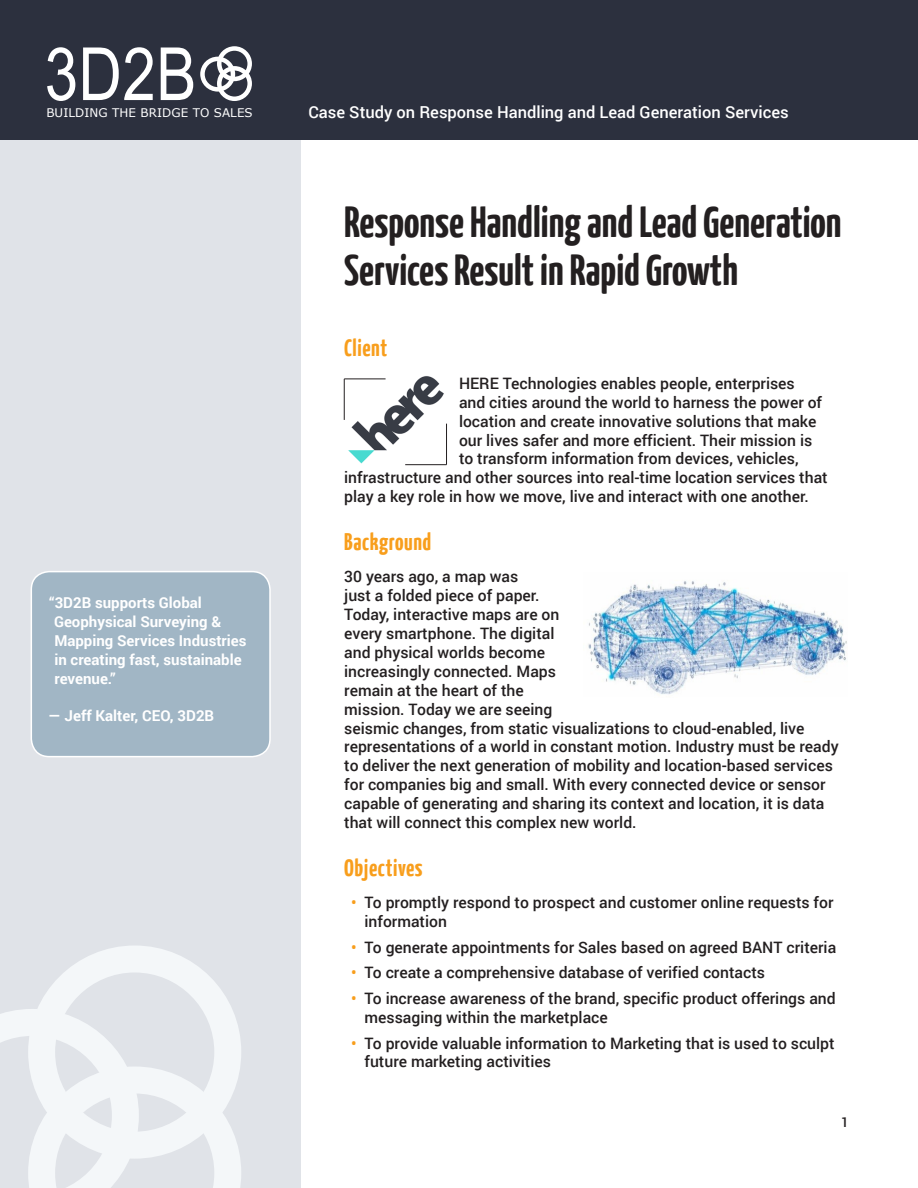
<style>
.page{position:relative;width:918px;height:1188px;background:#fff}
.page>*{position:absolute;margin:0;border:0;box-sizing:border-box;transform-origin:0 0}
.t1{font:73.35px "Arial Narrow";color:#fff}
.t2{font:700 43.5px/48px "Yanone Kaffeesatz";color:#231f20}
.Subhead{font:700 24px "Yanone Kaffeesatz";letter-spacing:.025em;color:#f89e1c}
.t3{font:500 16.5px "Roboto";color:#fff}
.Standard_paragraph{font:500 15.75px/18.9px "Roboto";color:#231f20}
.Call_Out_Quote{font:700 15px/18.9px "Roboto";color:#fff}
.Call_Out_sig{font:700 15px "Roboto";color:#fff}
.page_numbers{font:500 13.5px "Roboto";color:#231f20}
.t4{font:11.85px "Verdana";letter-spacing:.01em;color:#fff}
.s1{color:#f89e1c}
</style>
<div class="page">
<div style="left:1px;top:136px;width:300px;height:1052px;background:#e0e3e8"></div>
<div style="left:1px;top:1px;width:917px;height:139px;background:#2c303e"></div>
<svg style="left:200px;top:46px;width:52px;height:55px"></svg>
<svg style="left:38px;top:946px;width:194px;height:63px"></svg>
<svg style="left:1px;top:1009px;width:240px;height:179px"></svg>
<img style="left:588px;top:581px;width:259px;height:113px">
<img style="left:346px;top:376px;width:98px;height:88px">
<div style="left:31px;top:572px;width:239px;height:185px;background:#a1b6c5;border-radius:18px"></div>
<div style="left:31px;top:571px;width:240px;height:186px;border:2px solid #fff;border-radius:18px"></div>
<hr style="left:405px;top:464px;width:42px;height:1px;background:#231f20">
<hr style="left:446px;top:424px;width:1px;height:41px;background:#231f20">
<hr style="left:344px;top:379px;width:42px;height:1px;background:#231f20">
<hr style="left:344px;top:379px;width:1px;height:41px;background:#231f20">
<h1 class="t1" style="left:45px;top:20px;width:153px">3D2B</h1>
<p class="t4" style="left:46px;top:105px;width:208px">BUILDING THE BRIDGE TO SALES</p>
<p class="t3" style="left:308px;top:103px;width:482px">Case Study on Response Handling and Lead Generation Services</p>
<p class="t2" style="left:344px;top:197px;width:499px">Response Handling and Lead Generation<br>Services Result in Rapid Growth</p>
<p class="Call_Out_Quote" style="left:54px;top:593px;width:194px;text-indent:-5px">“3D2B supports Global<br>Geophysical Surveying &amp;<br>Mapping Services Industries in creating fast, sustainable revenue.”</p>
<p class="Call_Out_sig" style="left:49px;top:707px;width:167px">— Jeff Kalter, CEO, 3D2B</p>
<p class="Subhead" style="left:344px;top:333px;width:45px">Client</p>
<p class="Standard_paragraph" style="left:459px;top:374px;width:337px">HERE Technologies enables people, enterprises</p>
<p class="Standard_paragraph" style="left:459px;top:393px;width:365px">and cities around the world to harness the power of</p>
<p class="Standard_paragraph" style="left:459px;top:412px;width:359px">location and create innovative solutions that make</p>
<p class="Standard_paragraph" style="left:459px;top:431px;width:355px">our lives safer and more efficient. Their mission is</p>
<p class="Standard_paragraph" style="left:459px;top:449px;width:341px">to transform information from devices, vehicles,</p>
<p class="Standard_paragraph" style="left:344px;top:468px;width:485px">infrastructure and other sources into real-time location services that</p>
<p class="Standard_paragraph" style="left:344px;top:487px;width:466px">play a key role in how we move, live and interact with one another.</p>
<p class="Subhead" style="left:344px;top:527px;width:89px">Background</p>
<p class="Standard_paragraph" style="left:344px;top:567px;width:496px">30 years ago, a map was<br>just a folded piece of paper.<br>Today, interactive maps are on<br>every smartphone. The digital<br>and physical worlds become<br>increasingly connected. Maps<br>remain at the heart of the<br>mission. Today we are seeing<br>seismic changes, from static visualizations to cloud-enabled, live representations of a world in constant motion. Industry must be ready to deliver the next generation of mobility and location-based services for companies big and small. With every connected device or sensor capable of generating and sharing its context and location, it is data that will connect this complex new world.</p>
<p class="Subhead" style="left:344px;top:853px;width:80px">Objectives</p>
<p class="Standard_paragraph" style="left:364px;top:893px;width:471px;text-indent:-14px"><span class="s1">•</span> To promptly respond to prospect and customer online requests for information</p>
<p class="Standard_paragraph" style="left:351px;top:938px;width:487px"><span class="s1">•</span> To generate appointments for Sales based on agreed BANT criteria</p>
<p class="Standard_paragraph" style="left:351px;top:963px;width:416px"><span class="s1">•</span> To create a comprehensive database of verified contacts</p>
<p class="Standard_paragraph" style="left:364px;top:989px;width:473px;text-indent:-14px"><span class="s1">•</span> To increase awareness of the brand, specific product offerings and messaging within the marketplace</p>
<p class="Standard_paragraph" style="left:364px;top:1034px;width:472px;text-indent:-14px"><span class="s1">•</span> To provide valuable information to Marketing that is used to sculpt future marketing activities</p>
<p class="page_numbers" style="left:841px;top:1114px;width:9px">1</p>
</div>
